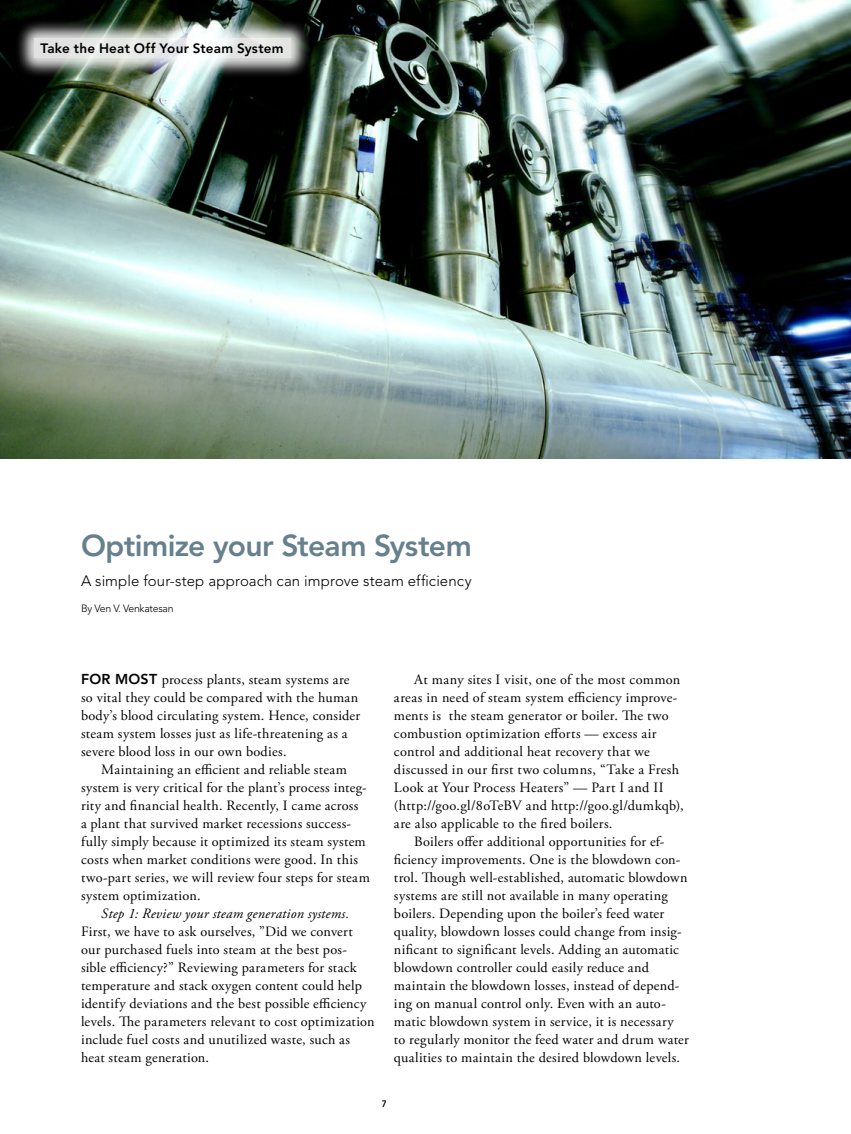
<style>
.page{position:relative;width:851px;height:1134px;background:#fff}
.page>*{position:absolute;margin:0;border:0;box-sizing:border-box;transform-origin:0 0}
.t1{font:800 30px "Avenir LT Std";letter-spacing:-.02em;color:#66808d}
.t2{font:300 15px "Avenir LT Std";letter-spacing:.005em;color:#000}
.t3{font:14.25px/18px "Adobe Garamond Pro";letter-spacing:.02em;color:#000}
.t4{font:italic 14.25px "Adobe Garamond Pro";letter-spacing:.02em;color:#000}
.t5{font:800 14.25px "Avenir LT Std";color:#000}
.t6{font:800 13.5px "Avenir LT Std";letter-spacing:.015em;color:#000}
.t7{font:300 10.5px "Avenir LT Std";letter-spacing:-.025em;color:#000}
.t8{font:9px "Avenir LT Std";color:#000}
</style>
<div class="page">
<img style="left:0;top:0;width:850px;height:459px">
<img style="left:15px;top:19px;width:295px;height:59px">
<svg style="left:35px;top:38px;width:256px;height:20px;fill:#e4e7e4"></svg>
<p class="t6" style="left:40px;top:40px;width:244px">Take the Heat Off Your Steam System</p>
<h1 class="t1" style="left:81px;top:528px;width:392px">Optimize your Steam System</h1>
<p class="t2" style="left:81px;top:572px;width:392px">A simple four-step approach can improve steam efficiency</p>
<p class="t7" style="left:81px;top:602px;width:94px">By Ven V. Venkatesan</p>
<p class="t5" style="left:81px;top:671px;width:53px">For most</p>
<p class="t3" style="left:81px;top:671px;width:280px;text-indent:81px">process plants, steam systems are so vital they could be compared with the human body’s blood circulating system. Hence, consider steam system losses just as life-threatening as a severe blood loss in our own bodies.</p>
<p class="t3" style="left:81px;top:761px;width:290px;text-indent:20px">Maintaining an efficient and reliable steam system is very critical for the plant’s process integ&shy;rity and financial health. Recently, I came across<br>a plant that survived market recessions success&shy;fully simply because it optimized its steam system costs when market conditions were good. In this two-part series, we will review four steps for steam system optimization.</p>
<p class="t4" style="left:101px;top:905px;width:249px">Step 1: Review your steam generation systems.</p>
<p class="t3" style="left:81px;top:923px;width:295px">First, we have to ask ourselves, ”Did we convert our purchased fuels into steam at the best pos&shy;sible efficiency?” Reviewing parameters for stack temperature and stack oxygen content could help identify deviations and the best possible efficiency levels. The parameters relevant to cost optimization include fuel costs and unutilized waste, such as heat steam generation.</p>
<p class="t3" style="left:394px;top:671px;width:291px;text-indent:20px">At many sites I visit, one of the most common areas in need of steam system efficiency improve&shy;ments is the steam generator or boiler. The two combustion optimization efforts — excess air control and additional heat recovery that we discussed in our first two columns, “Take a Fresh Look at Your Process Heaters” — Part I and II (http://goo.gl/8oTeBV and http://goo.gl/dumkqb), are also applicable to the fired boilers.</p>
<p class="t3" style="left:394px;top:833px;width:296px;text-indent:20px">Boilers offer additional opportunities for ef&shy;ficiency improvements. One is the blowdown con&shy;trol. Though well-established, automatic blowdown systems are still not available in many operating boilers. Depending upon the boiler’s feed water quality, blowdown losses could change from insig&shy;nificant to significant levels. Adding an automatic blowdown controller could easily reduce and maintain the blowdown losses, instead of depend&shy;ing on manual control only. Even with an auto&shy;matic blowdown system in service, it is necessary to regularly monitor the feed water and drum water qualities to maintain the desired blowdown levels.</p>
<p class="t8" style="left:382px;top:1099px;width:7px">7</p>
</div>
